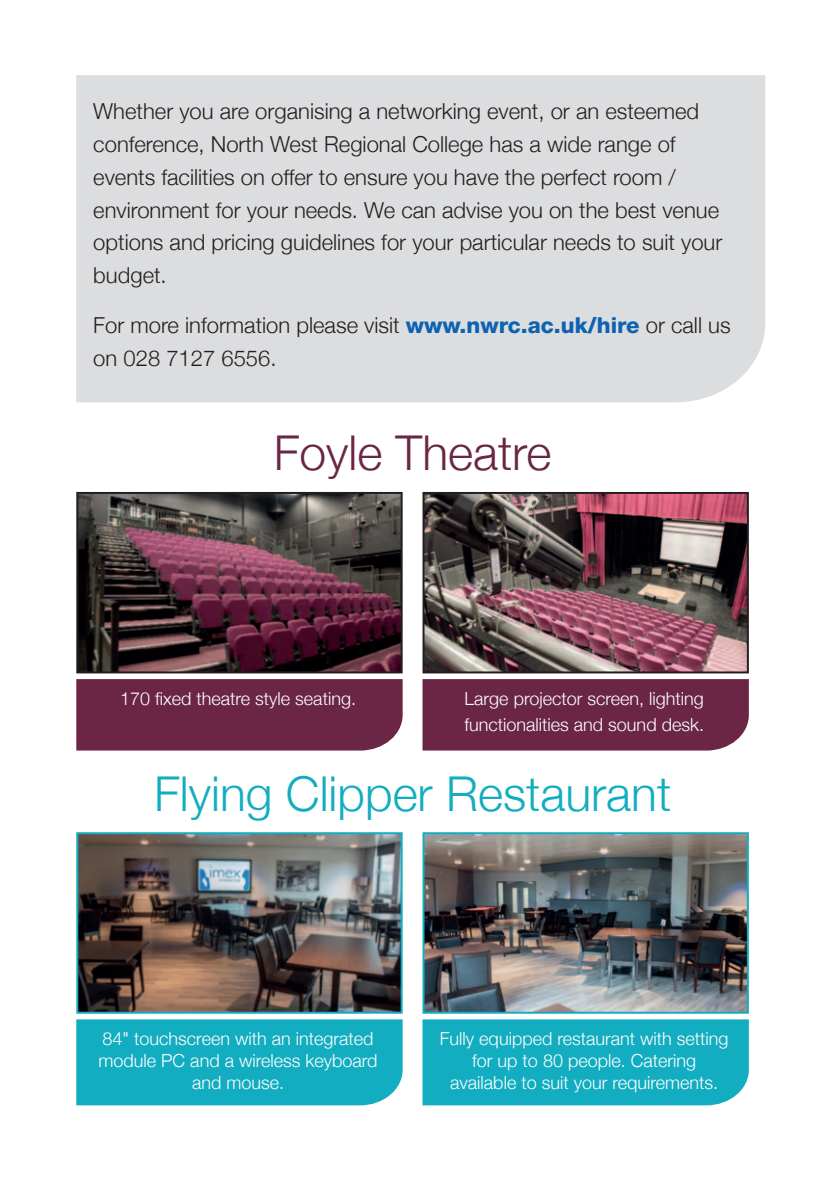
<style>
.page{position:relative;width:840px;height:1191px;background:#fff}
.page>*{position:absolute;margin:0;border:0;box-sizing:border-box;transform-origin:0 0}
.t1{font:300 48px "Helvetica Neue";color:#12adc0}
.t2{font:300 48px "Helvetica Neue";color:#6a2644}
.t3{font:300 22px/32.8px "Helvetica Neue";color:#231f20}
.t4{font:300 18px/22px "Helvetica Neue";color:#fff;text-align:center}
.s1{font-weight:800;color:#0d63b1}
</style>
<div class="page">
<div style="left:76px;top:75px;width:688px;height:327px;background:#dcdddf"></div>
<img style="left:79px;top:835px;width:320px;height:175px">
<div style="left:76px;top:832px;width:326px;height:181px;border:2px solid #12adc0"></div>
<img style="left:425px;top:835px;width:320px;height:175px">
<div style="left:422px;top:832px;width:326px;height:181px;border:2px solid #12adc0"></div>
<img style="left:79px;top:495px;width:320px;height:175px">
<div style="left:76px;top:492px;width:326px;height:181px;border:2px solid #231f20"></div>
<img style="left:425px;top:495px;width:320px;height:175px">
<div style="left:422px;top:492px;width:326px;height:181px;border:2px solid #231f20"></div>
<div style="left:76px;top:679px;width:326px;height:71px;background:#6a2644"></div>
<div style="left:422px;top:679px;width:326px;height:71px;background:#6a2644"></div>
<div style="left:76px;top:1019px;width:326px;height:86px;background:#12adc0"></div>
<div style="left:422px;top:1019px;width:326px;height:86px;background:#12adc0"></div>
<p class="t3" style="left:93px;top:93px;width:630px">Whether you are organising a networking event, or an esteemed conference, North West Regional College has a wide range of events facilities on offer to ensure you have the perfect room / environment for your needs. We can advise you on the best venue options and pricing guidelines for your particular needs to suit your budget.</p>
<p class="t3" style="left:93px;top:307px;width:638px">For more information please visit <span class="s1">www.nwrc.ac.uk/hire</span> or call us on 028 7127 6556.</p>
<p class="t2" style="left:273px;top:414px;width:279px">Foyle Theatre</p>
<p class="t4" style="left:120px;top:686px;width:237px">170 fixed theatre style seating.</p>
<p class="t4" style="left:464px;top:684px;width:241px;line-height:25.4px;text-align:left">Large projector screen, lighting functionalities and sound desk.</p>
<p class="t1" style="left:154px;top:754px;width:518px">Flying Clipper Restaurant</p>
<p class="t4" style="left:98px;top:1026px;width:280px">84" touchscreen with an integrated module PC and a wireless keyboard and mouse.</p>
<p class="t4" style="left:439px;top:1026px;width:290px">Fully equipped restaurant with setting for up to 80 people. Catering available to suit your requirements.</p>
</div>
